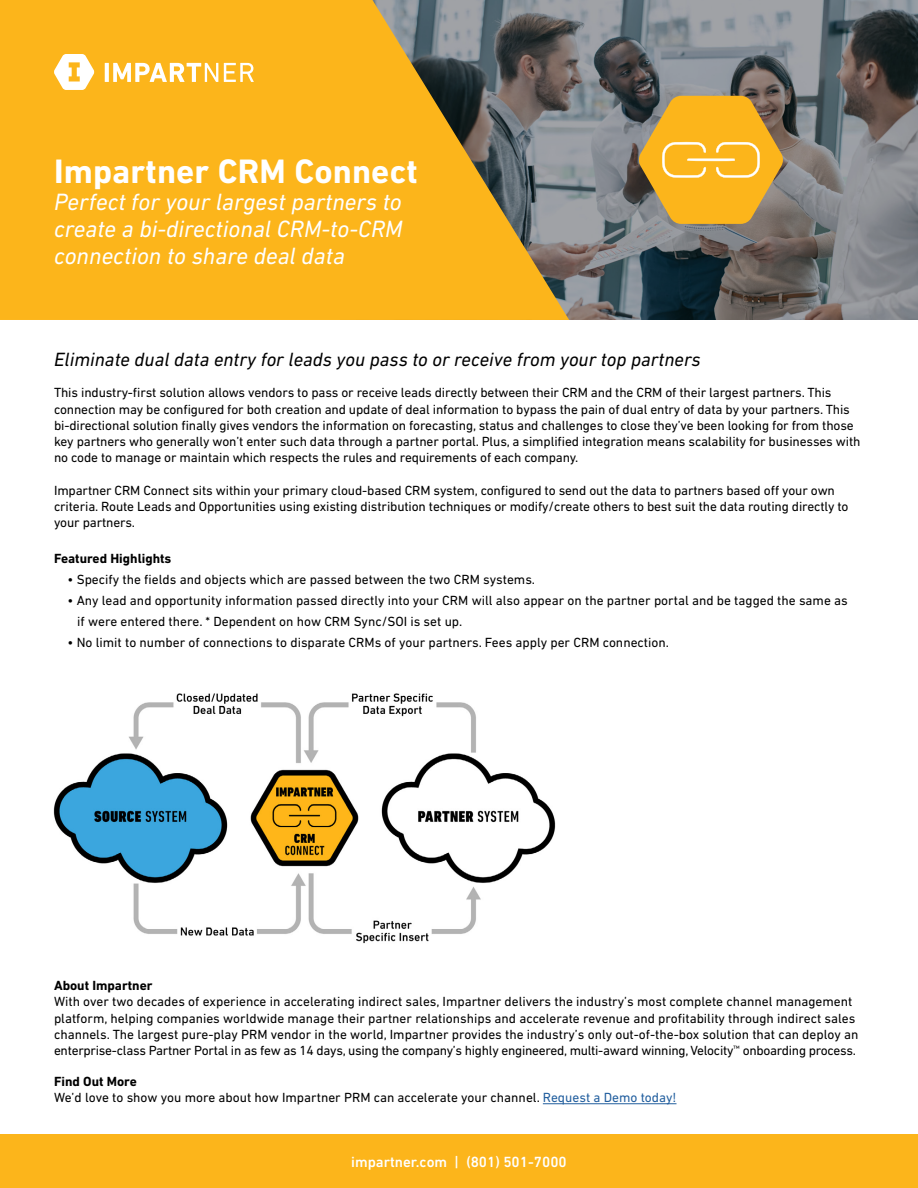
<style>
.page{position:relative;width:918px;height:1188px;background:#fff}
.page>*{position:absolute;margin:0;border:0;box-sizing:border-box;transform-origin:0 0}
.t1{font:700 34.5px "DIN Next LT Pro";letter-spacing:.005em;color:#fff}
.t2{font:italic 24px/27px "DIN Next LT Pro";color:#fff;text-align:justify}
.t3{font:italic 19.5px "DIN Next LT Pro";color:#000}
.t4{font:500 15px "DIN Next LT Pro";color:#fff}
.t5{font:13.5px/16.2px "DIN Next LT Pro";letter-spacing:-.01em;color:#000}
.t6{font:700 13.5px "DIN Next LT Pro";color:#000}
.s1{font-weight:700}
.s2{color:#215e9e}
</style>
<div class="page">
<div style="left:0;top:0;width:340px;height:320px;background:#fcb51b"></div>
<svg style="left:54px;top:54px;width:40px;height:36px"></svg>
<svg style="left:105px;top:63px;width:4px;height:19px"></svg>
<svg style="left:113px;top:63px;width:105px;height:19px"></svg>
<svg style="left:224px;top:63px;width:30px;height:19px"></svg>
<hr style="left:543px;top:1103px;width:134px;height:1px;background:#215e9e">
<div style="left:0;top:1134px;width:918px;height:54px;background:#fcb51b"></div>
<svg style="left:340px;top:0;width:578px;height:320px;background:#988559"></svg>
<img style="left:53px;top:693px;width:503px;height:251px">
<h1 class="t1" style="left:54px;top:151px;width:365px">Impartner CRM Connect</h1>
<h2 class="t2" style="left:54px;top:188px;width:350px">Perfect for your largest partners to create a bi-directional CRM-to-CRM connection to share deal data</h2>
<h3 class="t3" style="left:54px;top:348px;width:648px">Eliminate dual data entry for leads you pass to or receive from your top partners</h3>
<p class="t5" style="left:54px;top:385px;width:808px">This industry-first solution allows vendors to pass or receive leads directly between their CRM and the CRM of their largest partners. This connection may be configured for both creation and update of deal information to bypass the pain of dual entry of data by your partners. This bi-directional solution finally gives vendors the information on forecasting, status and challenges to close they’ve been looking for from those key partners who generally won’t enter such data through a partner portal. Plus, a simplified integration means scalability for businesses with no code to manage or maintain which respects the rules and requirements of each company.</p>
<p class="t5" style="left:54px;top:482px;width:796px">Impartner CRM Connect sits within your primary cloud-based CRM system, configured to send out the data to partners based off your own criteria. Route Leads and Opportunities using existing distribution techniques or modify/create others to best suit the data routing directly to your partners.</p>
<p class="t6" style="left:54px;top:551px;width:119px">Featured Highlights</p>
<p class="t5" style="left:68px;top:571px;width:469px">• Specify the fields and objects which are passed between the two CRM systems.</p>
<p class="t5" style="left:77px;top:590px;width:772px;line-height:21px;text-indent:-10px">• Any lead and opportunity information passed directly into your CRM will also appear on the partner portal and be tagged the same as if were entered there. * Dependent on how CRM Sync/SOI is set up.</p>
<p class="t5" style="left:68px;top:634px;width:603px">• No limit to number of connections to disparate CRMs of your partners. Fees apply per CRM connection.</p>
<p class="t6" style="left:54px;top:978px;width:100px">About Impartner</p>
<p class="t5" style="left:54px;top:994px;width:806px">With over two decades of experience in accelerating indirect sales, Impartner delivers the industry’s most complete channel management platform, helping companies worldwide manage their partner relationships and accelerate revenue and profitability through indirect sales channels. The largest pure-play PRM vendor in the world, Impartner provides the industry’s only out-of-the-box solution that can deploy an enterprise-class Partner Portal in as few as 14 days, using the company’s highly engineered, multi-award winning, Velocity<sup>™</sup> onboarding process.</p>
<p class="t5" style="left:54px;top:1073px;width:624px"><span class="s1">Find Out More<br></span>We’d love to show you more about how Impartner PRM can accelerate your channel. <span class="s2">Request a Demo today!</span></p>
<p class="t4" style="left:351px;top:1153px;width:217px">impartner.com | (801) 501-7000</p>
</div>
